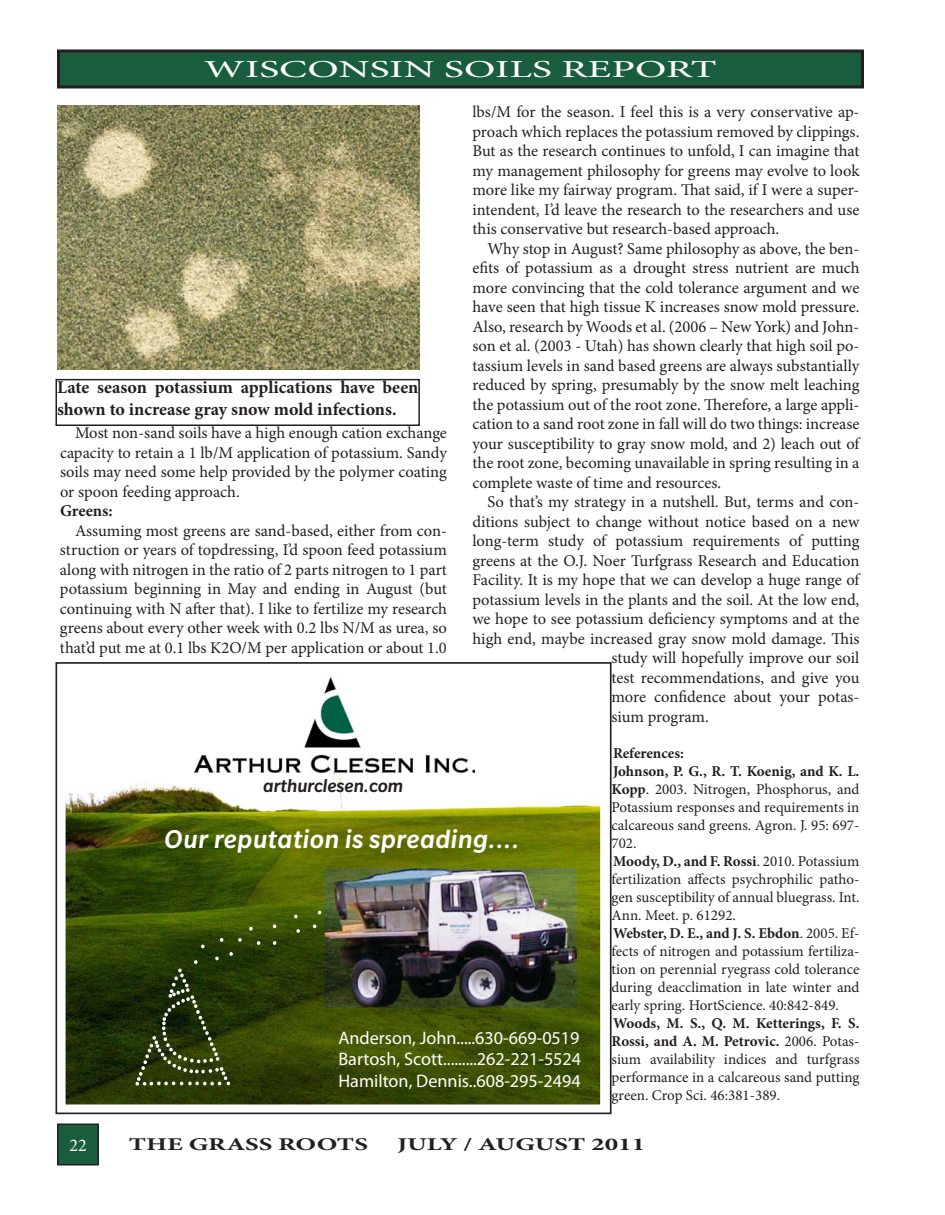
<style>
.page{position:relative;width:945px;height:1215px;background:#fff}
.page>*{position:absolute;margin:0;border:0;box-sizing:border-box;transform-origin:0 0}
.t1{font:italic 500 28.05px "Slate";letter-spacing:.02em;color:#fff}
.t2{font:24.3px "Minion Pro";color:#fff;scale:1.72 1}
.t3{font:italic 500 19.8px "Slate";color:#231f20}
.t4{font:18.15px/21.8px "Myriad Pro";color:#fff;text-align:justify}
.t5{font:700 18px/21.6px "Minion Pro";color:#231f20}
.t6{font:700 18px "Minion Pro";color:#231f20;scale:1.5 1}
.t7{font:18px "Minion Pro";color:#fff}
.t8{font:16.5px/19.5px "Minion Pro";letter-spacing:-.005em;color:#231f20;text-align:justify}
.t9{font:700 16.5px "Minion Pro";letter-spacing:-.005em;color:#231f20}
.t10{font:15px/18px "Minion Pro";color:#231f20}
.t11{font:9.9px "Courier";color:#000}
.s1{font-weight:700}
</style>
<div class="page">
<div style="left:58px;top:1124px;width:40px;height:41px;background:#1a5d3e"></div>
<div style="left:57px;top:1124px;width:42px;height:42px;border:2px solid #231f20"></div>
<div style="left:58px;top:51px;width:804px;height:36px;background:#1a5d3e"></div>
<div style="left:57px;top:50px;width:807px;height:38px;border:3px solid #231f20"></div>
<img style="left:57px;top:105px;width:363px;height:265px">
<div style="left:56px;top:379px;width:364px;height:47px;border:2px solid #231f20"></div>
<img style="left:66px;top:770px;width:534px;height:334px">
<img style="left:325px;top:868px;width:252px;height:139px">
<svg style="left:312px;top:924px;width:5px;height:4px"></svg>
<svg style="left:293px;top:915px;width:5px;height:3px"></svg>
<svg style="left:272px;top:941px;width:5px;height:4px"></svg>
<svg style="left:272px;top:924px;width:5px;height:4px"></svg>
<svg style="left:256px;top:941px;width:5px;height:4px"></svg>
<svg style="left:249px;top:927px;width:4px;height:4px"></svg>
<svg style="left:317px;top:911px;width:5px;height:3px"></svg>
<img style="left:195px;top:677px;width:280px;height:96px">
<svg style="left:296px;top:929px;width:5px;height:4px"></svg>
<svg style="left:135px;top:938px;width:107px;height:148px;background:#304014"></svg>
<div style="left:56px;top:662px;width:556px;height:452px;border:2px solid #231f20"></div>
<h2 class="t2" style="left:204px;top:53px;width:299px">WISCONSIN SOILS REPORT</h2>
<p class="t8" style="left:472px;top:102px;width:389px">lbs/M for the season. I feel this is a very conservative ap&shy;proach which replaces the potassium removed by clippings.<br>But as the research continues to unfold, I can imagine that my management philosophy for greens may evolve to look more like my fairway program. That said, if I were a super&shy;intendent, I’d leave the research to the researchers and use this conservative but research-based approach.</p>
<p class="t8" style="left:472px;top:239px;width:389px;text-indent:15px">Why stop in August? Same philosophy as above, the ben&shy;efits of potassium as a drought stress nutrient are much more convincing that the cold tolerance argument and we have seen that high tissue K increases snow mold pressure.<br>Also, research by Woods et al. (2006 – New York) and John&shy;son et al. (2003 - Utah) has shown clearly that high soil po&shy;tassium levels in sand based greens are always substantially reduced by spring, presumably by the snow melt leaching the potassium out of the root zone. Therefore, a large appli&shy;cation to a sand root zone in fall will do two things: increase your susceptibility to gray snow mold, and 2) leach out of the root zone, becoming unavailable in spring resulting in a complete waste of time and resources.</p>
<p class="t8" style="left:487px;top:492px;width:373px">So that’s my strategy in a nutshell. But, terms and con-</p>
<p class="t8" style="left:472px;top:512px;width:388px">ditions subject to change without notice based on a new</p>
<p class="t8" style="left:472px;top:531px;width:389px">long-term study of potassium requirements of putting</p>
<p class="t8" style="left:472px;top:551px;width:389px">greens at the O.J. Noer Turfgrass Research and Education</p>
<p class="t8" style="left:472px;top:570px;width:388px">Facility. It is my hope that we can develop a huge range of</p>
<p class="t8" style="left:472px;top:590px;width:388px">potassium levels in the plants and the soil. At the low end,</p>
<p class="t8" style="left:472px;top:609px;width:388px">we hope to see potassium deficiency symptoms and at the</p>
<p class="t8" style="left:472px;top:629px;width:389px">high end, maybe increased gray snow mold damage. This</p>
<p class="t8" style="left:611px;top:648px;width:249px">study will hopefully improve our soil</p>
<p class="t8" style="left:611px;top:668px;width:249px">test recommendations, and give you</p>
<p class="t8" style="left:611px;top:687px;width:249px">more confidence about your potas-</p>
<p class="t8" style="left:611px;top:707px;width:99px">sium program.</p>
<p class="t10" style="left:612px;top:744px;width:249px"><span class="s1">References:<br>Johnson, P. G., R. T. Koenig, and K. L.<br>Kopp</span>. 2003. Nitrogen, Phosphorus, and Potassium responses and requirements in calcareous sand greens. Agron. J. 95: 697- 702.<br><span class="s1">Moody, D., and F. Rossi</span>. 2010. Potassium fertilization affects psychrophilic patho&shy;gen susceptibility of annual bluegrass. Int.<br>Ann. Meet. p. 61292.<br><span class="s1">Webster, D. E., and J. S. Ebdon</span>. 2005. Ef&shy;fects of nitrogen and potassium fertiliza&shy;tion on perennial ryegrass cold tolerance during deacclimation in late winter and early spring. HortScience. 40:842-849.</p>
<p class="t10" style="left:612px;top:1014px;width:249px;text-align:justify"><span class="s1">Woods, M. S., Q. M. Ketterings, F. S.<br>Rossi, and A. M. Petrovic.</span> 2006. Potas&shy;sium availability indices and turfgrass performance in a calcareous sand putting green. Crop Sci. 46:381-389.</p>
<p class="t5" style="left:57px;top:377px;width:363px">Late season potassium applications have been shown to increase gray snow mold infections.</p>
<p class="t8" style="left:60px;top:423px;width:388px;text-indent:15px">Most non-sand soils have a high enough cation exchange capacity to retain a 1 lb/M application of potassium. Sandy soils may need some help provided by the polymer coating or spoon feeding approach.</p>
<p class="t9" style="left:60px;top:499px;width:54px">Greens:</p>
<p class="t8" style="left:60px;top:521px;width:389px;text-indent:15px">Assuming most greens are sand-based, either from con&shy;struction or years of topdressing, I’d spoon feed potassium along with nitrogen in the ratio of 2 parts nitrogen to 1 part potassium beginning in May and ending in August (but continuing with N after that). I like to fertilize my research greens about every other week with 0.2 lbs N/M as urea, so that’d put me at 0.1 lbs K2O/M per application or about 1.0</p>
<p class="t11" style="left:128px;top:623px;width:227px">Arthur Clesen_WGCSA Directory 2011.pdf</p>
<p class="t11" style="left:372px;top:623px;width:7px">1</p>
<p class="t11" style="left:396px;top:623px;width:43px">5/17/11</p>
<p class="t3" style="left:263px;top:775px;width:142px">arthurclesen.com</p>
<h1 class="t1" style="left:165px;top:824px;width:356px">Our reputation is spreading....</h1>
<p class="t4" style="left:338px;top:1026px;width:244px">Anderson, John.....630-669-0519<br>Bartosh, Scott.........262-221-5524<br>Hamilton, Dennis..608-295-2494</p>
<p class="t7" style="left:69px;top:1133px;width:19px">22</p>
<p class="t6" style="left:129px;top:1132px;width:161px">THE GRASS ROOTS</p>
<p class="t6" style="left:397px;top:1132px;width:167px">JULY / AUGUST 2011</p>
</div>
